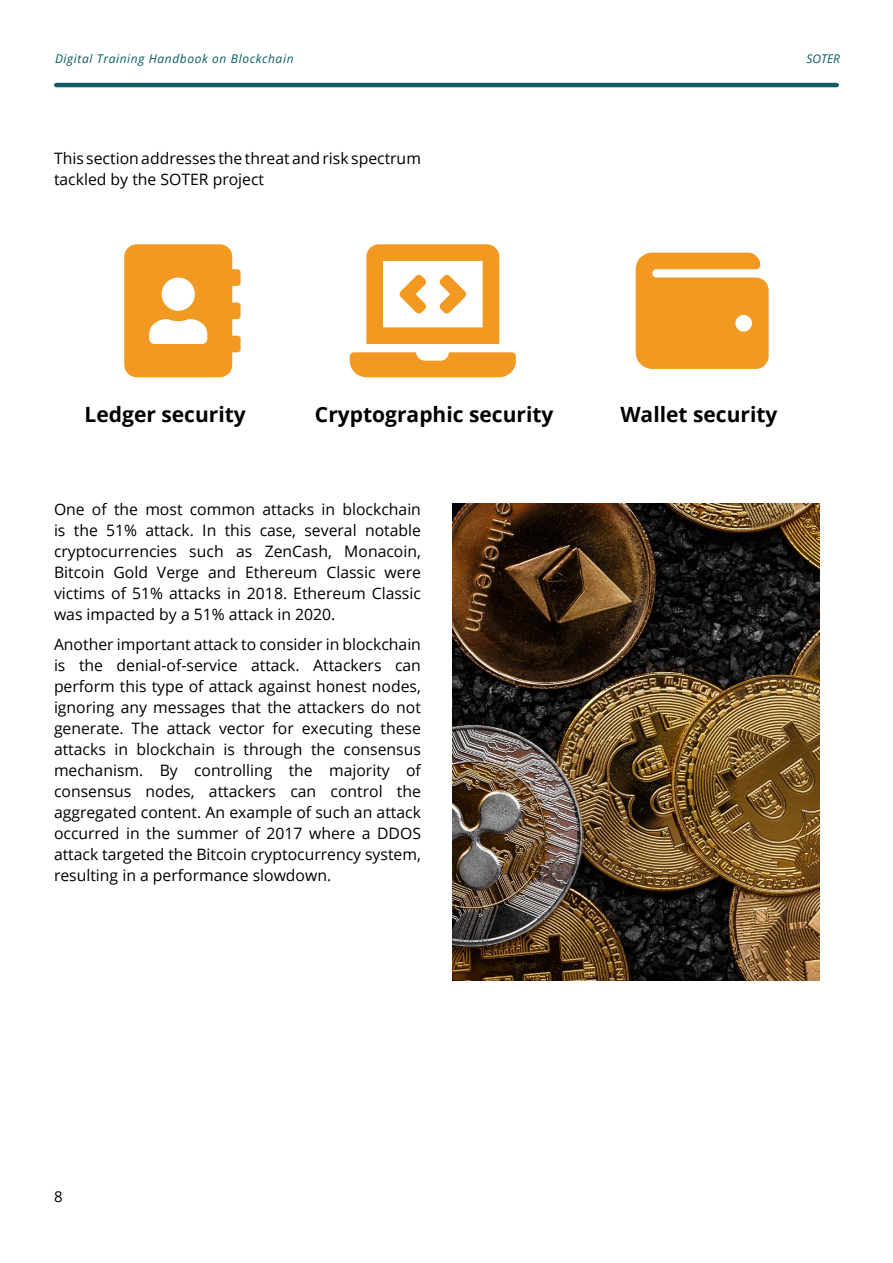
<style>
.page{position:relative;width:893px;height:1263px;background:#fff}
.page>*{position:absolute;margin:0;border:0;box-sizing:border-box;transform-origin:0 0}
.t1{font:700 21px "Open Sans";color:#000}
.t2{font:15.75px/21px "Open Sans";color:#000;text-align:justify}
.t3{font:15px "Open Sans";color:#000}
.t4{font:italic 12px "Open Sans";letter-spacing:.05em;color:#095c64}
</style>
<div class="page">
<hr style="left:56px;top:83px;width:781px;height:4px;background:#145b64">
<img style="left:452px;top:504px;width:367px;height:476px">
<svg style="left:636px;top:253px;width:133px;height:116px;background:#f2a336"></svg>
<svg style="left:350px;top:244px;width:166px;height:133px"></svg>
<svg style="left:124px;top:244px;width:117px;height:133px"></svg>
<p class="t4" style="left:55px;top:51px;width:240px">Digital Training Handbook on Blockchain</p>
<p class="t4" style="left:806px;top:51px;width:35px">SOTER</p>
<p class="t2" style="left:54px;top:147px;width:368px">This section addresses the threat and risk spectrum tackled by the SOTER project</p>
<h1 class="t1" style="left:85px;top:400px;width:163px">Ledger security</h1>
<h1 class="t1" style="left:315px;top:400px;width:240px">Cryptographic security</h1>
<h1 class="t1" style="left:620px;top:400px;width:159px">Wallet security</h1>
<p class="t2" style="left:54px;top:498px;width:368px">One of the most common attacks in blockchain is the 51% attack. In this case, several notable cryptocurrencies such as ZenCash, Monacoin, Bitcoin Gold Verge and Ethereum Classic were victims of 51% attacks in 2018. Ethereum Classic was impacted by a 51% attack in 2020.</p>
<p class="t2" style="left:54px;top:633px;width:368px">Another important attack to consider in blockchain is the denial-of-service attack. Attackers can perform this type of attack against honest nodes, ignoring any messages that the attackers do not generate. The attack vector for executing these attacks in blockchain is through the consensus mechanism. By controlling the majority of consensus nodes, attackers can control the aggregated content. An example of such an attack occurred in the summer of 2017 where a DDOS attack targeted the Bitcoin cryptocurrency system, resulting in a performance slowdown.</p>
<p class="t3" style="left:54px;top:1186px;width:10px">8</p>
</div>
